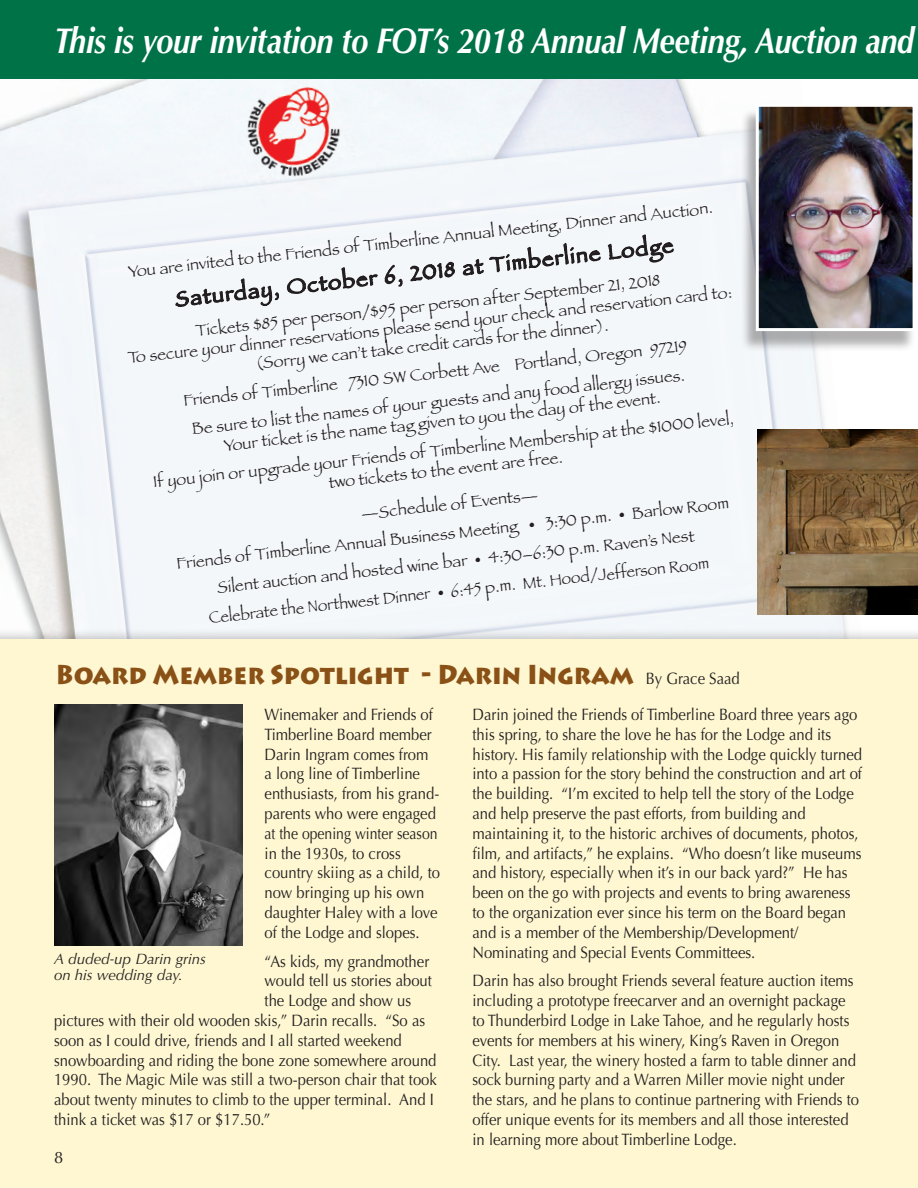
<style>
.page{position:relative;width:918px;height:1188px;background:#fff}
.page>*{position:absolute;margin:0;border:0;box-sizing:border-box;transform-origin:0 0}
.t1{font:italic 700 36px "Optima";letter-spacing:-.01em;color:#fff;scale:.85 1}
.t2{font:900 27px "Lithos Pro";color:#8a5117;scale:.9 1}
.t3{font:16.5px/19.8px "Optima";color:#231f20;scale:.9 1}
.t4{font:16.5px/28.8px "Papyrus";color:#231f20;text-align:center}
.t5{font:16.5px "Optima";color:#231f20}
.t6{font:italic 15px/16.5px "Optima";color:#231f20}
.s1{font-family:"Optima";font-weight:400;font-size:16.5px;color:#231f20}
</style>
<div class="page">
<img style="left:0;top:79px;width:866px;height:549px">
<svg style="left:174px;top:243px;width:106px;height:85px"></svg>
<svg style="left:286px;top:249px;width:170px;height:82px"></svg>
<svg style="left:462px;top:224px;width:213px;height:84px"></svg>
<div style="left:0;top:639px;width:918px;height:549px;background:#fef7d2"></div>
<div style="left:0;top:0;width:918px;height:79px;background:#007248"></div>
<img style="left:54px;top:705px;width:189px;height:240px">
<img style="left:757px;top:430px;width:161px;height:185px">
<div style="left:740px;top:108px;width:176px;height:244px;background:#231f20;opacity:.35"></div>
<img style="left:760px;top:108px;width:152px;height:219px">
<div style="left:756px;top:104px;width:160px;height:227px;border:3px solid #fff"></div>
<h1 class="t1" style="left:54px;top:20px;width:1014px">This is your invitation to FOT’s 2018 Annual Meeting, Auction and</h1>
<p class="t4" style="left:127px;top:256px;width:589px;rotate:-6deg">You are invited to the Friends of Timberline Annual Meeting, Dinner and Auction.</p>
<p class="t4" style="left:125px;top:327px;width:609px;line-height:19.8px;rotate:-6deg">Tickets $85 per person/$95 per person after September 21, 2018<br>To secure your dinner reservations please send your check and reservation card to: (Sorry we can’t take credit cards for the dinner).</p>
<p class="t4" style="left:182px;top:385px;width:508px;rotate:-6deg">Friends of Timberline 7310 SW Corbett Ave Portland, Oregon 97219<br>Be sure to list the names of your guests and any food allergy issues.</p>
<p class="t4" style="left:149px;top:437px;width:586px;rotate:-6deg">Your ticket is the name tag given to you the day of the event.<br>If you join or upgrade your Friends of Timberline Membership at the $1000 level,</p>
<p class="t4" style="left:327px;top:465px;width:237px;line-height:34.8px;rotate:-6deg">two tickets to the event are free. —Schedule of Events—</p>
<p class="t4" style="left:175px;top:548px;width:557px;rotate:-6deg">Friends of Timberline Annual Business Meeting • 3:30 p.m. • Barlow Room<br>Silent auction and hosted wine bar • 4:30–6:30 p.m. Raven’s Nest<br>Celebrate the Northwest Dinner • 6:45 p.m. Mt. Hood/Jefferson Room</p>
<h2 class="t2" style="left:56px;top:658px;width:761px">Board Member Spotlight - Darin Ingram <span class="s1">By Grace Saad</span></h2>
<p class="t3" style="left:265px;top:705px;width:197px">Winemaker and Friends of<br>Timberline Board member<br>Darin Ingram comes from a long line of Timberline enthusiasts, from his grand&shy;parents who were engaged at the opening winter season in the 1930s, to cross country skiing as a child, to now bringing up his own daughter Haley with a love of the Lodge and slopes.</p>
<p class="t3" style="left:265px;top:951px;width:184px">“As kids, my grandmother</p>
<p class="t3" style="left:265px;top:971px;width:187px">would tell us stories about</p>
<p class="t3" style="left:265px;top:991px;width:165px">the Lodge and show us</p>
<p class="t3" style="left:54px;top:1011px;width:414px">pictures with their old wooden skis,” Darin recalls. “So as</p>
<p class="t3" style="left:54px;top:1030px;width:388px">soon as I could drive, friends and I all started weekend</p>
<p class="t3" style="left:54px;top:1050px;width:427px">snowboarding and riding the bone zone somewhere around</p>
<p class="t3" style="left:54px;top:1070px;width:427px">1990. The Magic Mile was still a two-person chair that took</p>
<p class="t3" style="left:54px;top:1090px;width:424px">about twenty minutes to climb to the upper terminal. And I</p>
<p class="t3" style="left:54px;top:1110px;width:242px">think a ticket was $17 or $17.50.”</p>
<p class="t3" style="left:473px;top:705px;width:434px">Darin joined the Friends of Timberline Board three years ago this spring, to share the love he has for the Lodge and its history. His family relationship with the Lodge quickly turned into a passion for the story behind the construction and art of the building. “I’m excited to help tell the story of the Lodge and help preserve the past efforts, from building and maintaining it, to the historic archives of documents, photos, film, and artifacts,” he explains. “Who doesn’t like museums and history, especially when it’s in our back yard?” He has been on the go with projects and events to bring awareness to the organization ever since his term on the Board began and is a member of the Membership/Development/ Nominating and Special Events Committees.</p>
<p class="t3" style="left:473px;top:971px;width:431px">Darin has also brought Friends several feature auction items including a prototype freecarver and an overnight package to Thunderbird Lodge in Lake Tahoe, and he regularly hosts events for members at his winery, King’s Raven in Oregon City. Last year, the winery hosted a farm to table dinner and sock burning party and a Warren Miller movie night under the stars, and he plans to continue partnering with Friends to offer unique events for its members and all those interested in learning more about Timberline Lodge.</p>
<p class="t6" style="left:54px;top:951px;width:153px">A duded-up Darin grins on his wedding day.</p>
<p class="t5" style="left:54px;top:1147px;width:11px">8</p>
</div>
